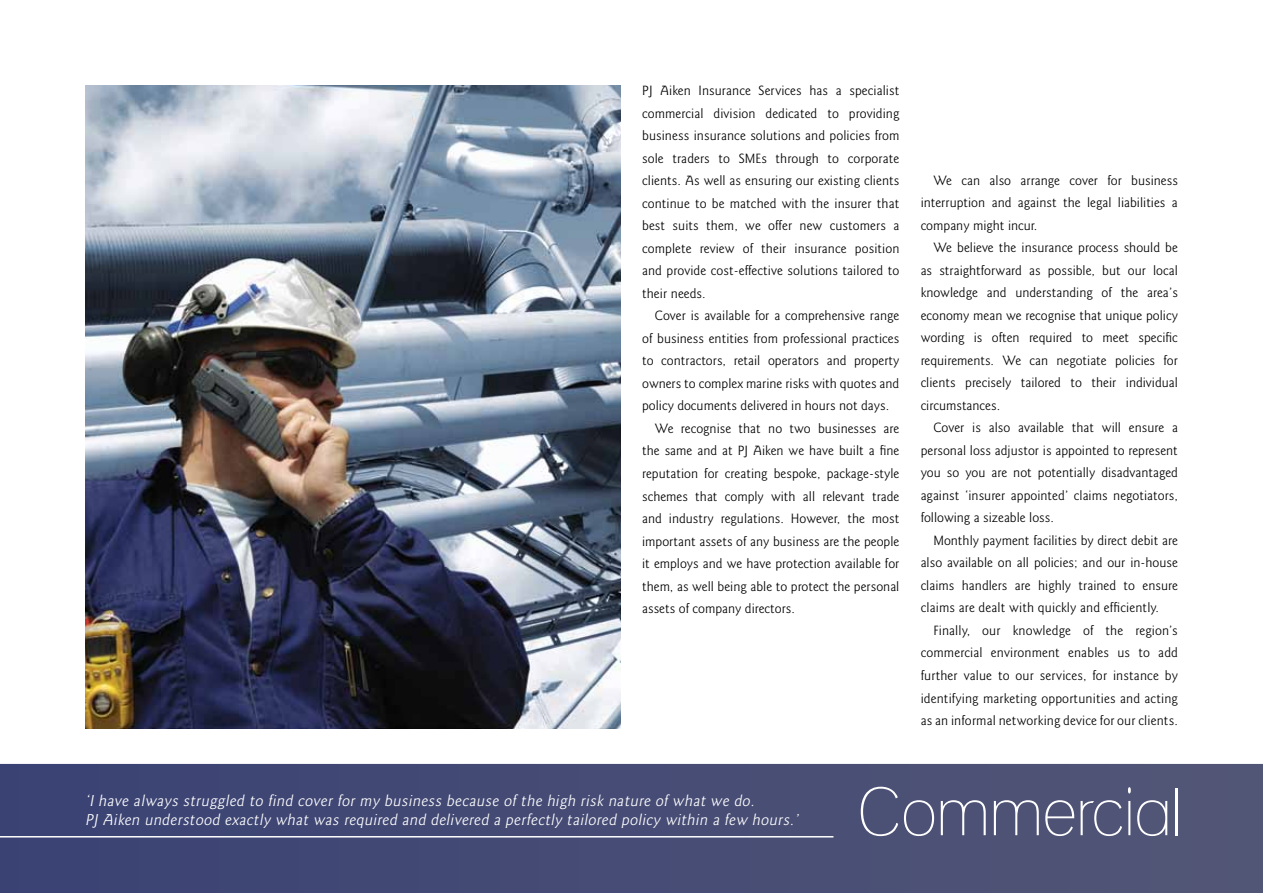
<style>
.page{position:relative;width:1263px;height:893px;background:#fff}
.page>*{position:absolute;margin:0;border:0;box-sizing:border-box;transform-origin:0 0}
.t1{font:condensed 66px "Lane";letter-spacing:-.015em;color:#fff}
.t2{font:italic 300 15.75px/18.9px "Goudy Sans IT Cby BT";letter-spacing:.025em;color:#fff}
.t3{font:300 13.5px/22.5px "Goudy Sans IT Cby BT";color:#000;text-align:justify}
</style>
<div class="page">
<svg style="left:0;top:764px;width:1263px;height:129px;background:#464c75"></svg>
<hr style="left:0;top:836px;width:833px;height:1px;background:#fff">
<img style="left:85px;top:85px;width:536px;height:643px">
<p class="t3" style="left:642px;top:80px;width:259px">PJ Aiken Insurance Services has a specialist commercial division dedicated to providing business insurance solutions and policies from sole traders to SMEs through to corporate clients. As well as ensuring our existing clients continue to be matched with the insurer that best suits them, we offer new customers a complete review of their insurance position and provide cost-effective solutions tailored to their needs.</p>
<p class="t3" style="left:655px;top:305px;width:246px">Cover is available for a comprehensive range</p>
<p class="t3" style="left:642px;top:327px;width:259px">of business entities from professional practices</p>
<p class="t3" style="left:642px;top:350px;width:259px">to contractors, retail operators and property</p>
<p class="t3" style="left:642px;top:372px;width:259px">owners to complex marine risks with quotes and</p>
<p class="t3" style="left:642px;top:395px;width:249px">policy documents delivered in hours not days.</p>
<p class="t3" style="left:655px;top:417px;width:246px">We recognise that no two businesses are</p>
<p class="t3" style="left:642px;top:440px;width:259px">the same and at PJ Aiken we have built a fine</p>
<p class="t3" style="left:642px;top:462px;width:259px">reputation for creating bespoke, package-style</p>
<p class="t3" style="left:642px;top:485px;width:259px">schemes that comply with all relevant trade</p>
<p class="t3" style="left:642px;top:507px;width:259px">and industry regulations. However, the most</p>
<p class="t3" style="left:642px;top:530px;width:259px">important assets of any business are the people</p>
<p class="t3" style="left:642px;top:552px;width:259px">it employs and we have protection available for</p>
<p class="t3" style="left:642px;top:575px;width:259px">them, as well being able to protect the personal</p>
<p class="t3" style="left:642px;top:597px;width:154px">assets of company directors.</p>
<p class="t3" style="left:921px;top:169px;width:259px;text-indent:13px">We can also arrange cover for business interruption and against the legal liabilities a company might incur.</p>
<p class="t3" style="left:921px;top:237px;width:259px;text-indent:13px">We believe the insurance process should be as straightforward as possible, but our local knowledge and understanding of the area’s economy mean we recognise that unique policy wording is often required to meet specific requirements. We can negotiate policies for clients precisely tailored to their individual circumstances.</p>
<p class="t3" style="left:921px;top:417px;width:259px;text-indent:13px">Cover is also available that will ensure a personal loss adjustor is appointed to represent you so you are not potentially disadvantaged against ‘insurer appointed’ claims negotiators, following a sizeable loss.</p>
<p class="t3" style="left:921px;top:529px;width:259px;text-indent:13px">Monthly payment facilities by direct debit are also available on all policies; and our in-house claims handlers are highly trained to ensure claims are dealt with quickly and efficiently.</p>
<p class="t3" style="left:921px;top:619px;width:259px;text-indent:13px">Finally, our knowledge of the region’s commercial environment enables us to add further value to our services, for instance by identifying marketing opportunities and acting as an informal networking device for our clients.</p>
<p class="t2" style="left:85px;top:791px;width:718px">‘I have always struggled to find cover for my business because of the high risk nature of what we do.<br>PJ Aiken understood exactly what was required and delivered a perfectly tailored policy within a few hours.’</p>
<h1 class="t1" style="left:857px;top:772px;width:326px">Commercial</h1>
</div>
